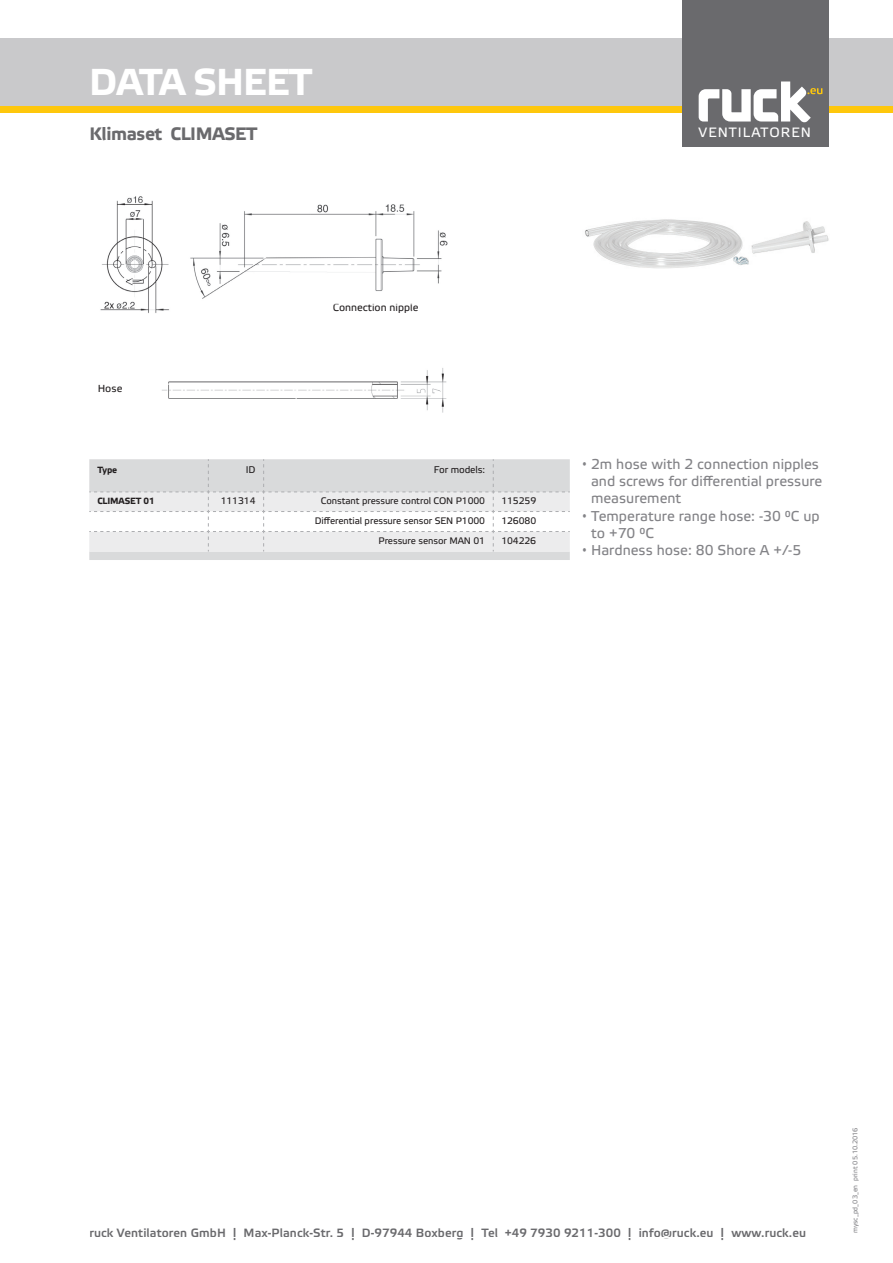
<style>
.page{position:relative;width:893px;height:1263px;background:#fff}
.page>*{position:absolute;margin:0;border:0;box-sizing:border-box;transform-origin:0 0}
.t1{font:700 37.5px "Etelka Text";letter-spacing:-.02em;color:#fff}
.t2{font:700 18px "Etelka Text";letter-spacing:-.02em;color:#6a6a6d}
.t3{font:14.25px/17.1px "Etelka Text";color:#838387}
.t4{font:13.5px "Etelka Text";letter-spacing:.075em;color:#fff}
.t5{font:500 12px "Etelka";letter-spacing:.01em;color:#6a6a6d}
.t6{font:10.5px "Etelka Text";color:#231f20}
.t7{font:9.75px "Etelka Text";letter-spacing:-.01em;color:#231f20}
.t8{font:9.45px "Etelka Text";letter-spacing:-.01em;color:#231f20}
.t9{font:700 9px "Etelka Text";letter-spacing:-.01em;color:#231f20}
.t10{font:6.75px "Etelka Text";color:#838387}
.s1{font-family:"Arial Narrow"}
</style>
<div class="page">
<div style="left:0;top:38px;width:893px;height:75px;background:#c9c9cb"></div>
<div style="left:0;top:106px;width:893px;height:7px;background:#fec70c"></div>
<div style="left:682px;top:0;width:147px;height:147px;background:#6a6a6d"></div>
<svg style="left:699px;top:81px;width:123px;height:42px"></svg>
<svg style="left:89px;top:551px;width:481px;height:9px;fill:#d9dadb"></svg>
<svg style="left:89px;top:459px;width:481px;height:92px"></svg>
<img style="left:585px;top:219px;width:244px;height:49px">
<img style="left:100px;top:196px;width:348px;height:117px">
<img style="left:162px;top:368px;width:285px;height:45px">
<h1 class="t1" style="left:89px;top:60px;width:225px">DATA SHEET</h1>
<p class="t2" style="left:89px;top:123px;width:169px">Klimaset CLIMASET</p>
<p class="t4" style="left:699px;top:125px;width:114px">VENTILATOREN</p>
<p class="t6" style="left:98px;top:382px;width:26px">Hose</p>
<p class="t6" style="left:333px;top:302px;width:87px">Connection nipple</p>
<p class="t9" style="left:97px;top:464px;width:21px">Type</p>
<p class="t7" style="left:246px;top:464px;width:11px">ID</p>
<p class="t7" style="left:434px;top:464px;width:53px">For models:</p>
<p class="t9" style="left:97px;top:496px;width:59px">CLIMASET 01</p>
<p class="t8" style="left:221px;top:496px;width:36px">111314</p>
<p class="t8" style="left:321px;top:496px;width:166px">Constant pressure control CON P1000</p>
<p class="t8" style="left:501px;top:496px;width:36px">115259</p>
<p class="t8" style="left:315px;top:516px;width:172px">Differential pressure sensor SEN P1000</p>
<p class="t8" style="left:501px;top:516px;width:36px">126080</p>
<p class="t8" style="left:378px;top:536px;width:108px">Pressure sensor MAN 01</p>
<p class="t8" style="left:501px;top:536px;width:36px">104226</p>
<p class="t3" style="left:591px;top:456px;width:233px;text-indent:-9px"><span class="s1">•</span> 2m hose with 2 connection nipples and screws for differential pressure measurement</p>
<p class="t3" style="left:591px;top:508px;width:230px;text-indent:-9px"><span class="s1">•</span> Temperature range hose: -30 °C up to +70 °C</p>
<p class="t3" style="left:583px;top:542px;width:220px"><span class="s1">•</span> Hardness hose: 80 Shore A +/-5</p>
<p class="t5" style="left:89px;top:1226px;width:718px">ruck Ventilatoren GmbH | Max-Planck-Str. 5 | D-97944 Boxberg | Tel +49 7930 9211-300 | info@ruck.eu | www.ruck.eu</p>
<p class="t10" style="left:851px;top:1233px;width:107px;rotate:-90deg">mysc_pd_03_en print 05.10.2016</p>
</div>
